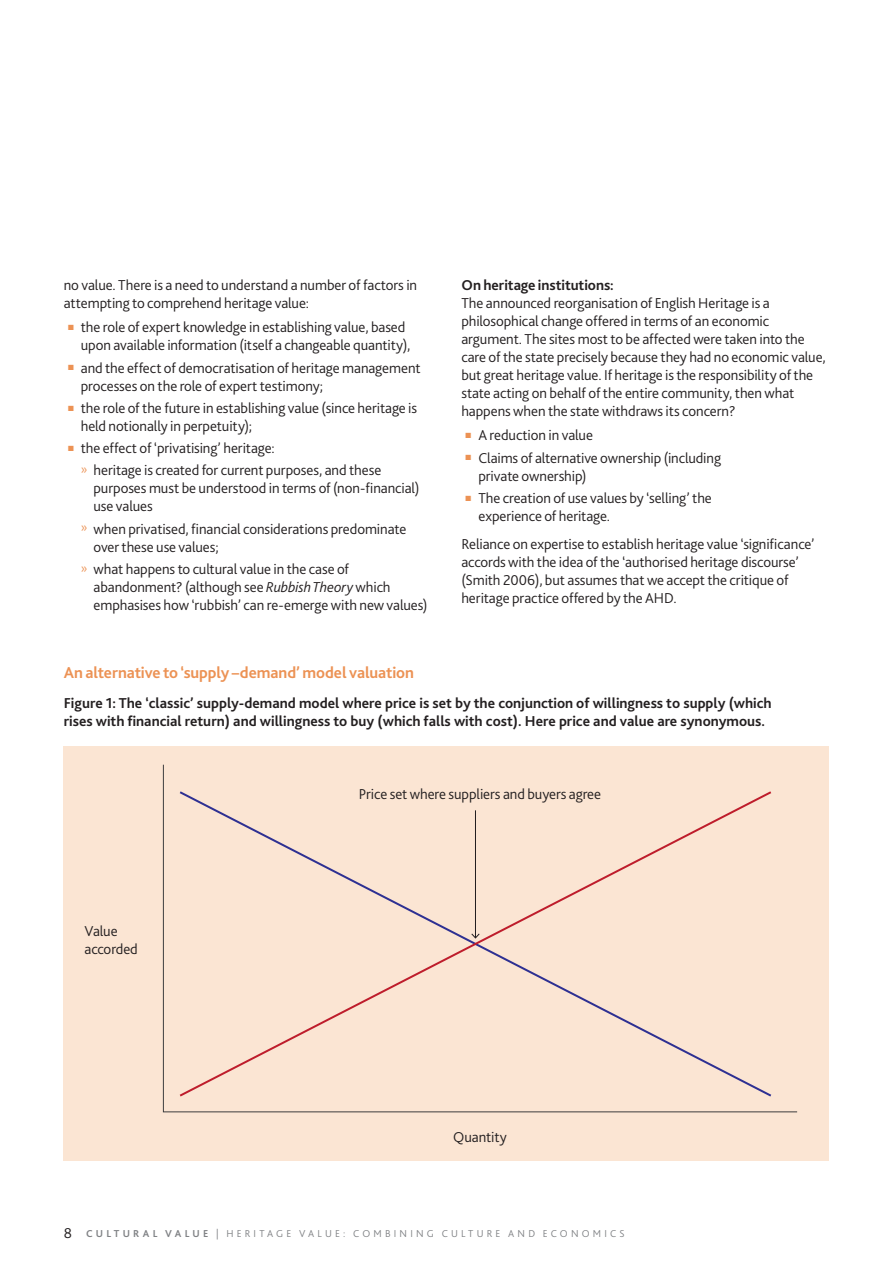
<style>
.page{position:relative;width:893px;height:1263px;background:#fff}
.page>*{position:absolute;margin:0;border:0;box-sizing:border-box;transform-origin:0 0}
.Sub_sub_head{font:700 16.5px "Bliss 2";letter-spacing:-.005em;color:#ec9254}
.Copy{font:300 15px/18px "Bliss 2";letter-spacing:-.005em;color:#231f20}
.Copy-2{font:700 15px/18px "Bliss 2";color:#231f20}
.t1{font:10.5px "Bliss 2 Light 2";letter-spacing:.305em;color:#808285}
.s1{color:#ec9254}
.s2{font-size:12px;color:#ec9254}
.s3{font-style:italic}
.s4{font-family:"Bliss 2 Bold 2"}
</style>
<div class="page">
<div style="left:64px;top:746px;width:765px;height:414px;background:#fbe5d3"></div>
<svg style="left:162px;top:764px;width:636px;height:349px"></svg>
<svg style="left:177px;top:789px;width:596px;height:309px"></svg>
<hr style="left:475px;top:810px;width:1px;height:127px;background:#231f20">
<svg style="left:471px;top:933px;width:9px;height:6px"></svg>
<p class="Copy" style="left:64px;top:276px;width:355px">no value. There is a need to understand a number of factors in attempting to comprehend heritage value:</p>
<p class="Copy" style="left:81px;top:318px;width:331px;text-indent:-13px"><span class="s1">■</span> the role of expert knowledge in establishing value, based upon available information (itself a changeable quantity),</p>
<p class="Copy" style="left:81px;top:358px;width:341px;text-indent:-13px"><span class="s1">■</span> and the effect of democratisation of heritage management processes on the role of expert testimony;</p>
<p class="Copy" style="left:81px;top:398px;width:338px;text-indent:-13px"><span class="s1">■</span> the role of the future in establishing value (since heritage is held notionally in perpetuity);</p>
<p class="Copy" style="left:68px;top:439px;width:208px"><span class="s1">■</span> the effect of ‘privatising’ heritage:</p>
<p class="Copy" style="left:94px;top:461px;width:327px;text-indent:-13px"><span class="s2">»</span> heritage is created for current purposes, and these purposes must be understood in terms of (non-financial) use values</p>
<p class="Copy" style="left:94px;top:519px;width:314px;text-indent:-13px"><span class="s2">»</span> when privatised, financial considerations predominate over these use values;</p>
<p class="Copy" style="left:94px;top:559px;width:335px;text-indent:-13px"><span class="s2">»</span> what happens to cultural value in the case of abandonment? (although see <span class="s3">Rubbish Theory</span> which emphasises how ‘rubbish’ can re-emerge with new values)</p>
<p class="Sub_sub_head" style="left:64px;top:662px;width:352px">An alternative to ‘supply –demand’ model valuation</p>
<p class="Copy-2" style="left:461px;top:276px;width:154px">On heritage institutions:</p>
<p class="Copy" style="left:461px;top:294px;width:366px">The announced reorganisation of English Heritage is a philosophical change offered in terms of an economic argument. The sites most to be affected were taken into the care of the state precisely because they had no economic value, but great heritage value. If heritage is the responsibility of the state acting on behalf of the entire community, then what happens when the state withdraws its concern?</p>
<p class="Copy" style="left:466px;top:426px;width:129px"><span class="s1">■</span> A reduction in value</p>
<p class="Copy" style="left:478px;top:448px;width:244px;text-indent:-13px"><span class="s1">■</span> Claims of alternative ownership (including private ownership)</p>
<p class="Copy" style="left:478px;top:488px;width:235px;text-indent:-13px"><span class="s1">■</span> The creation of use values by ‘selling’ the experience of heritage.</p>
<p class="Copy" style="left:461px;top:535px;width:355px">Reliance on expertise to establish heritage value ‘significance’ accords with the idea of the ‘authorised heritage discourse’ (Smith 2006), but assumes that we accept the critique of heritage practice offered by the AHD.</p>
<p class="Copy-2" style="left:64px;top:694px;width:709px">Figure 1: The ‘classic’ supply-demand model where price is set by the conjunction of willingness to supply (which rises with financial return) and willingness to buy (which falls with cost). Here price and value are synonymous.</p>
<p class="Copy" style="left:85px;top:922px;width:55px">Value accorded</p>
<p class="Copy" style="left:359px;top:785px;width:244px">Price set where suppliers and buyers agree</p>
<p class="Copy" style="left:453px;top:1127px;width:55px">Quantity</p>
<p class="Copy" style="left:64px;top:1224px;width:10px">8</p>
<p class="t1" style="left:86px;top:1227px;width:540px"><span class="s4">CULTURAL VALUE</span> | HERITAGE VALUE: COMBINING CULTURE AND ECONOMICS</p>
</div>
